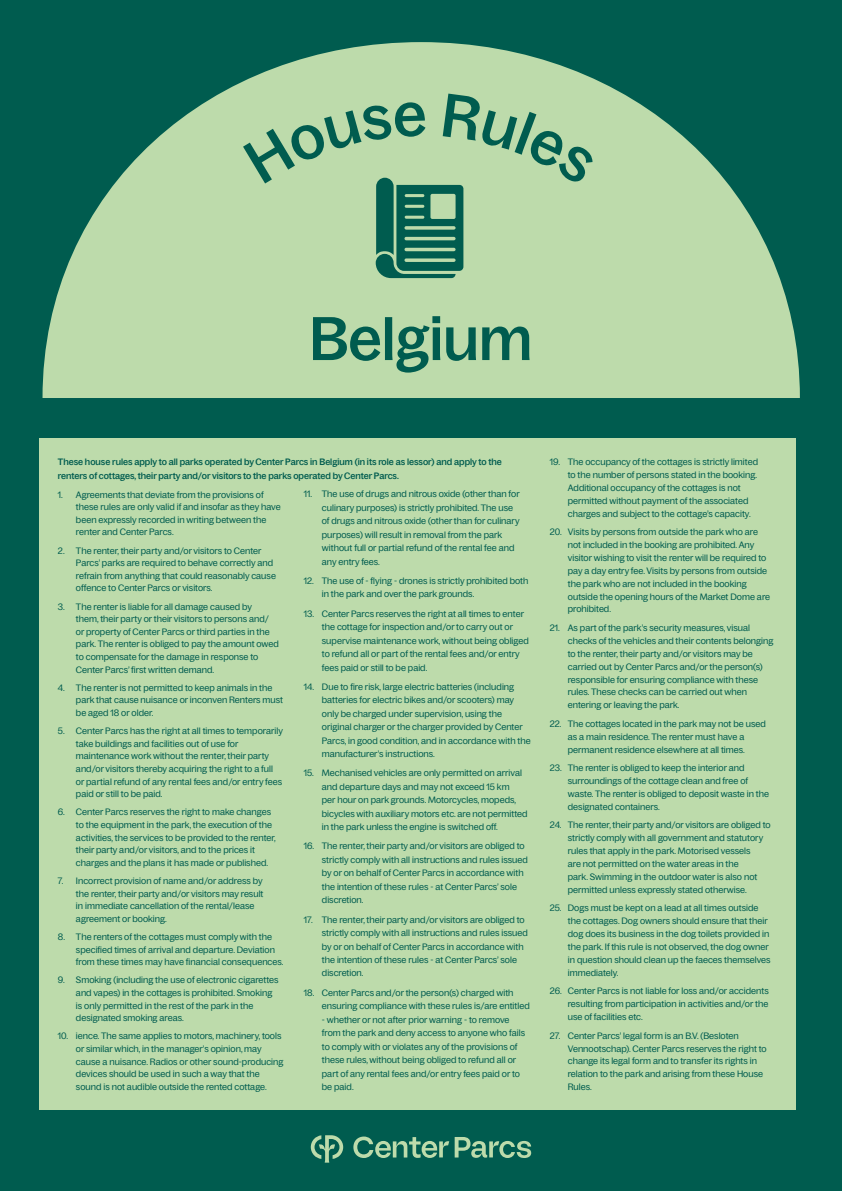
<style>
.page{position:relative;width:842px;height:1191px;background:#005c4f}
.page>*{position:absolute;margin:0;border:0;box-sizing:border-box;transform-origin:0 0}
.t1{font:500 60px "Bagoss Standard";color:#005c4f}
.t2{font:9px/12.9px "Bagoss Standard";letter-spacing:.005em;color:#005c4f}
.t3{font:500 9px/14.1px "Bagoss Standard";color:#005c4f}
</style>
<div class="page">
<svg style="left:43px;top:42px;width:757px;height:356px;fill:#bddbab"></svg>
<div style="left:39px;top:438px;width:757px;height:671px;background:#bddbab"></div>
<svg style="left:311px;top:1135px;width:32px;height:27px"></svg>
<svg style="left:455px;top:1137px;width:76px;height:21px"></svg>
<svg style="left:353px;top:1136px;width:96px;height:22px"></svg>
<svg style="left:243px;top:94px;width:353px;height:184px"></svg>
<h1 class="t1" style="left:309px;top:297px;width:224px">Belgium</h1>
<p class="t3" style="left:58px;top:454px;width:445px">These house rules apply to all parks operated by Center Parcs in Belgium (in its role as lessor) and apply to the renters of cottages, their party and/or visitors to the parks operated by Center Parcs.</p>
<p class="t2" style="left:76px;top:487px;width:206px;line-height:12.6px;text-indent:-18px">1. Agreements that deviate from the provisions of these rules are only valid if and insofar as they have been expressly recorded in writing between the renter and Center Parcs.</p>
<p class="t2" style="left:76px;top:543px;width:201px;line-height:12.6px;text-indent:-18px">2. The renter, their party and/or visitors to Center Parcs’ parks are required to behave correctly and refrain from anything that could reasonably cause offence to Center Parcs or visitors.</p>
<p class="t2" style="left:76px;top:599px;width:204px;line-height:12.6px;text-indent:-18px">3. The renter is liable for all damage caused by<br>them, their party or their visitors to persons and/ or property of Center Parcs or third parties in the park. The renter is obliged to pay the amount owed to compensate for the damage in response to Center Parcs’ first written demand.</p>
<p class="t2" style="left:76px;top:681px;width:209px;line-height:12.6px;text-indent:-18px">4. The renter is not permitted to keep animals in the park that cause nuisance or inconven Renters must be aged 18 or older.</p>
<p class="t2" style="left:76px;top:724px;width:208px;line-height:12.6px;text-indent:-18px">5. Center Parcs has the right at all times to temporarily take buildings and facilities out of use for maintenance work without the renter, their party and/or visitors thereby acquiring the right to a full or partial refund of any rental fees and/or entry fees paid or still to be paid.</p>
<p class="t2" style="left:76px;top:805px;width:201px;line-height:12.6px;text-indent:-18px">6. Center Parcs reserves the right to make changes to the equipment in the park, the execution of the activities, the services to be provided to the renter, their party and/or visitors, and to the prices it charges and the plans it has made or published.</p>
<p class="t2" style="left:76px;top:874px;width:189px;line-height:12.6px;text-indent:-18px">7. Incorrect provision of name and/or address by the renter, their party and/or visitors may result in immediate cancellation of the rental/lease agreement or booking.</p>
<p class="t2" style="left:76px;top:930px;width:209px;line-height:12.6px;text-indent:-18px">8. The renters of the cottages must comply with the specified times of arrival and departure. Deviation from these times may have financial consequences.</p>
<p class="t2" style="left:76px;top:973px;width:204px;line-height:12.6px;text-indent:-18px">9. Smoking (including the use of electronic cigarettes and vapes) in the cottages is prohibited. Smoking is only permitted in the rest of the park in the designated smoking areas.</p>
<p class="t2" style="left:76px;top:1029px;width:209px;line-height:12.6px;text-indent:-18px">10. ience. The same applies to motors, machinery, tools or similar which, in the manager’s opinion, may cause a nuisance. Radios or other sound-producing devices should be used in such a way that the sound is not audible outside the rented cottage.</p>
<p class="t2" style="left:322px;top:487px;width:199px;line-height:13.5px;text-indent:-18px">11. The use of drugs and nitrous oxide (other than for culinary purposes) is strictly prohibited. The use of drugs and nitrous oxide (other than for culinary purposes) will result in removal from the park without full or partial refund of the rental fee and any entry fees.</p>
<p class="t2" style="left:322px;top:573px;width:208px;line-height:13.5px;text-indent:-18px">12. The use of - flying - drones is strictly prohibited both in the park and over the park grounds.</p>
<p class="t2" style="left:322px;top:606px;width:208px;line-height:13.5px;text-indent:-18px">13. Center Parcs reserves the right at all times to enter the cottage for inspection and/or to carry out or supervise maintenance work, without being obliged to refund all or part of the rental fees and/or entry fees paid or still to be paid.</p>
<p class="t2" style="left:322px;top:679px;width:210px;line-height:13.5px;text-indent:-18px">14. Due to fire risk, large electric batteries (including batteries for electric bikes and/or scooters) may only be charged under supervision, using the original charger or the charger provided by Center Parcs, in good condition, and in accordance with the manufacturer’s instructions.</p>
<p class="t2" style="left:322px;top:766px;width:207px;line-height:13.5px;text-indent:-18px">15. Mechanised vehicles are only permitted on arrival and departure days and may not exceed 15 km<br>per hour on park grounds. Motorcycles, mopeds, bicycles with auxiliary motors etc. are not permitted in the park unless the engine is switched off.</p>
<p class="t2" style="left:322px;top:839px;width:207px;line-height:13.5px;text-indent:-18px">16. The renter, their party and/or visitors are obliged to strictly comply with all instructions and rules issued by or on behalf of Center Parcs in accordance with the intention of these rules - at Center Parcs’ sole discretion.</p>
<p class="t2" style="left:322px;top:912px;width:207px;line-height:13.5px;text-indent:-18px">17. The renter, their party and/or visitors are obliged to strictly comply with all instructions and rules issued by or on behalf of Center Parcs in accordance with the intention of these rules - at Center Parcs’ sole discretion.</p>
<p class="t2" style="left:322px;top:985px;width:209px;line-height:13.5px;text-indent:-18px">18. Center Parcs and/or the person(s) charged with ensuring compliance with these rules is/are entitled</p>
<p class="t2" style="left:322px;top:1012px;width:205px;line-height:13.5px">- whether or not after prior warning - to remove from the park and deny access to anyone who fails to comply with or violates any of the provisions of these rules, without being obliged to refund all or part of any rental fees and/or entry fees paid or to be paid.</p>
<p class="t2" style="left:568px;top:455px;width:192px;text-indent:-18px">19. The occupancy of the cottages is strictly limited to the number of persons stated in the booking.<br>Additional occupancy of the cottages is not permitted without payment of the associated charges and subject to the cottage’s capacity.</p>
<p class="t2" style="left:568px;top:525px;width:204px;text-indent:-18px">20. Visits by persons from outside the park who are not included in the booking are prohibited. Any visitor wishing to visit the renter will be required to pay a day entry fee. Visits by persons from outside the park who are not included in the booking outside the opening hours of the Market Dome are prohibited.</p>
<p class="t2" style="left:568px;top:621px;width:207px;text-indent:-18px">21. As part of the park’s security measures, visual checks of the vehicles and their contents belonging to the renter, their party and/or visitors may be carried out by Center Parcs and/or the person(s) responsible for ensuring compliance with these rules. These checks can be carried out when entering or leaving the park.</p>
<p class="t2" style="left:550px;top:717px;width:217px;text-align:center">22. The cottages located in the park may not be used as a main residence. The renter must have a permanent residence elsewhere at all times.</p>
<p class="t2" style="left:568px;top:761px;width:203px;text-indent:-18px">23. The renter is obliged to keep the interior and surroundings of the cottage clean and free of waste. The renter is obliged to deposit waste in the designated containers.</p>
<p class="t2" style="left:568px;top:818px;width:204px;text-indent:-18px">24. The renter, their party and/or visitors are obliged to strictly comply with all government and statutory rules that apply in the park. Motorised vessels<br>are not permitted on the water areas in the<br>park. Swimming in the outdoor water is also not permitted unless expressly stated otherwise.</p>
<p class="t2" style="left:568px;top:901px;width:204px;text-indent:-18px">25. Dogs must be kept on a lead at all times outside the cottages. Dog owners should ensure that their dog does its business in the dog toilets provided in the park. If this rule is not observed, the dog owner in question should clean up the faeces themselves immediately.</p>
<p class="t2" style="left:568px;top:984px;width:202px;text-align:justify;text-indent:-18px">26. Center Parcs is not liable for loss and/or accidents resulting from participation in activities and/or the use of facilities etc.</p>
<p class="t2" style="left:568px;top:1028px;width:200px;text-indent:-18px">27. Center Parcs’ legal form is an B.V. (Besloten Vennootschap). Center Parcs reserves the right to change its legal form and to transfer its rights in relation to the park and arising from these House Rules.</p>
</div>
